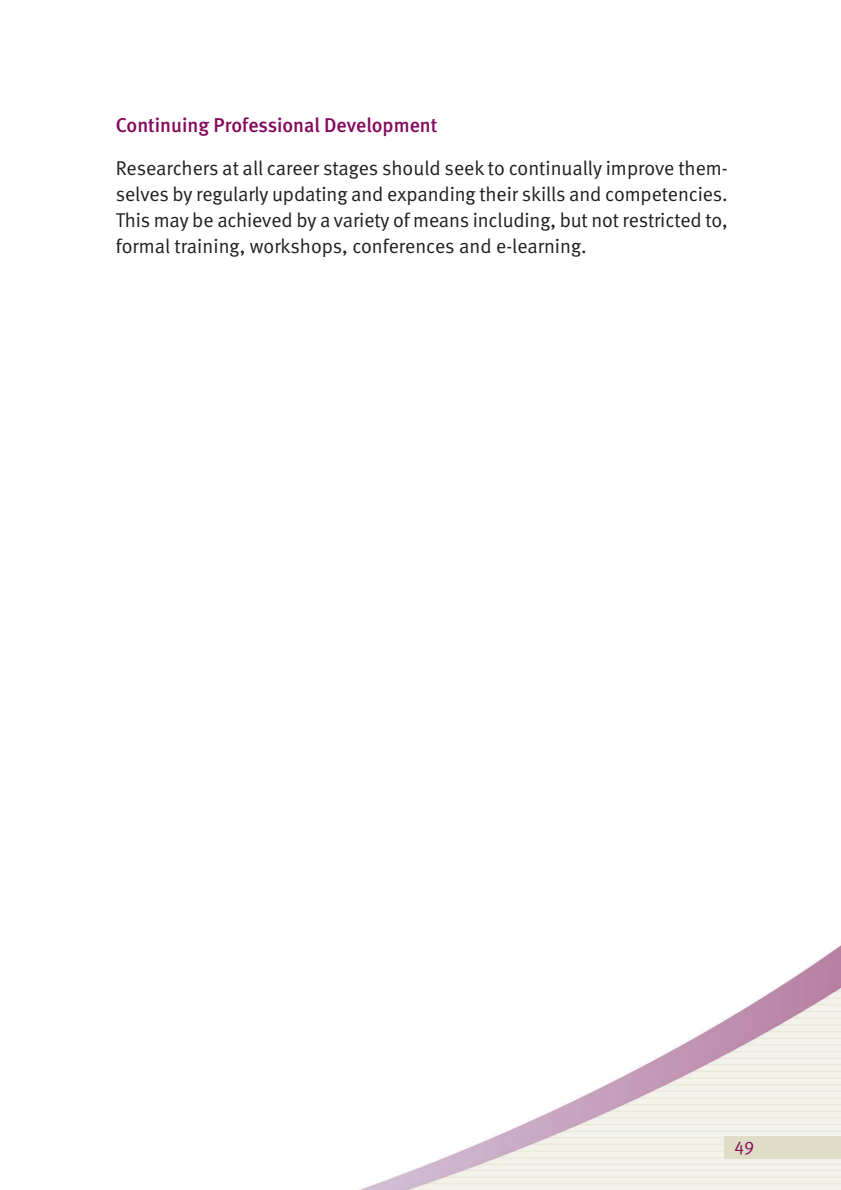
<style>
.page{position:relative;width:841px;height:1190px;background:#fff}
.page>*{position:absolute;margin:0;border:0;box-sizing:border-box;transform-origin:0 0}
.t1{font:20px/26px "Meta Normal";color:#231f20;text-align:justify}
.t2{font:500 20px "Meta";color:#84095c}
.t3{font:18px "Meta Normal";color:#84095c}
</style>
<div class="page">
<svg style="left:359px;top:945px;width:481px;height:245px"></svg>
<p class="t2" style="left:116px;top:117px;width:323px">Continuing Professional Development</p>
<p class="t1" style="left:116px;top:156px;width:613px">Researchers at all career stages should seek to continually improve them&shy;selves by regularly updating and expanding their skills and competencies.<br>This may be achieved by a variety of means including, but not restricted to, formal training, workshops, conferences and e-learning.</p>
<p class="t3" style="left:734px;top:1138px;width:21px">49</p>
</div>
